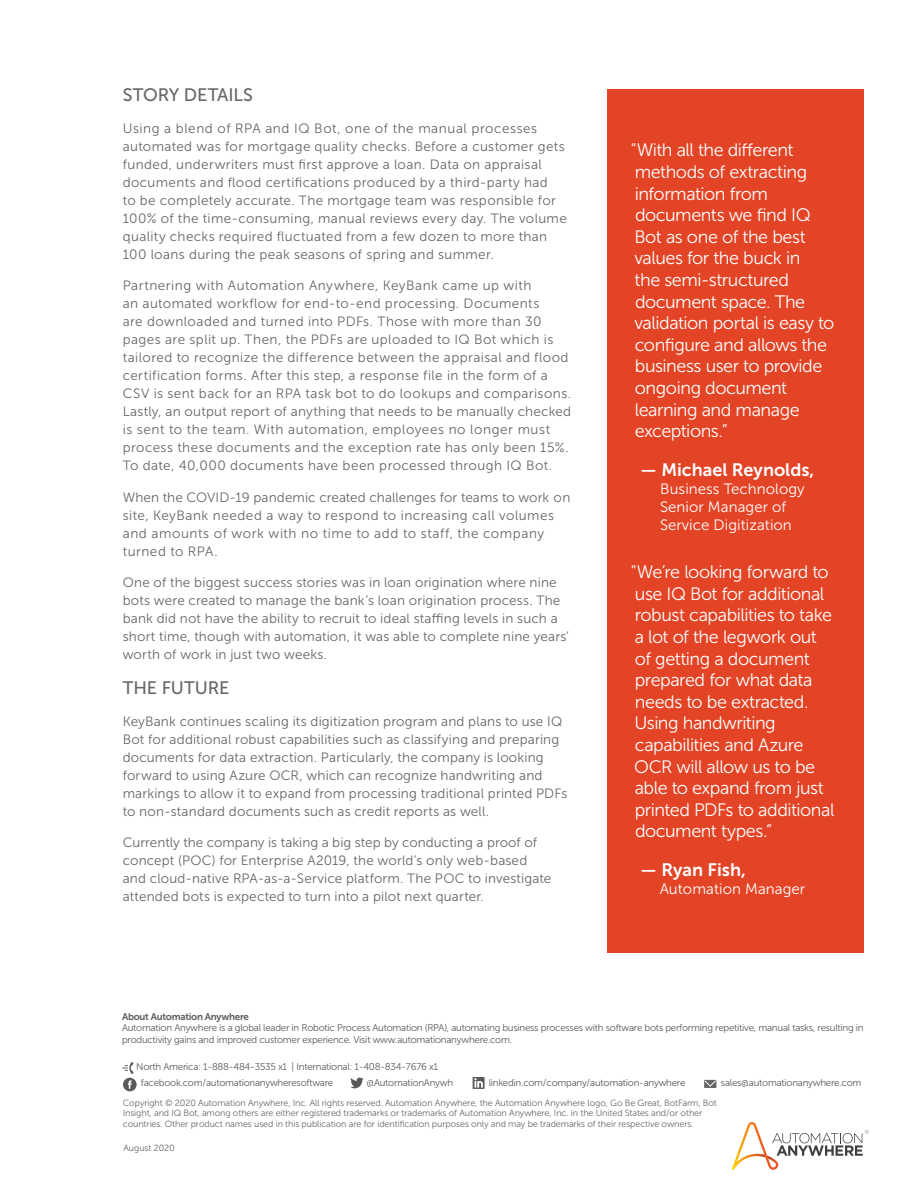
<style>
.page{position:relative;width:918px;height:1188px;background:#fff}
.page>*{position:absolute;margin:0;border:0;box-sizing:border-box;transform-origin:0 0}
.t1{font:18px/21.6px "Museo Sans 300";letter-spacing:-.025em;color:#fff}
.t2{font:18px "Museo Sans 700";color:#fff}
.t3{font:18px "Museo Sans 500";letter-spacing:-.005em;color:#666}
.t4{font:15px/18px "Museo Sans 300";letter-spacing:.005em;color:#fff}
.t5{font:13.5px/18px "Museo Sans 300";letter-spacing:.02em;color:#666}
.t6{font:9.75px/11.7px "Museo Sans 300";letter-spacing:-.025em;color:#58595b}
.t7{font:9.75px "Museo Sans 700";letter-spacing:-.025em;color:#58595b}
.t8{font:9px/10.8px "Museo Sans 300";letter-spacing:-.01em;color:#686868}
</style>
<div class="page">
<div style="left:608px;top:89px;width:256px;height:864px;background:#e34426"></div>
<svg style="left:473px;top:1077px;width:12px;height:12px"></svg>
<svg style="left:122px;top:1062px;width:12px;height:12px"></svg>
<svg style="left:350px;top:1078px;width:14px;height:10px"></svg>
<svg style="left:704px;top:1080px;width:12px;height:8px"></svg>
<div style="left:123px;top:1078px;width:14px;height:13px;background:#58595b;border-radius:50%"></div>
<svg style="left:128px;top:1081px;width:4px;height:8px"></svg>
<svg style="left:732px;top:1122px;width:137px;height:48px"></svg>
<h1 class="t3" style="left:123px;top:85px;width:132px">STORY DETAILS</h1>
<p class="t5" style="left:123px;top:119px;width:446px">Using a blend of RPA and IQ Bot, one of the manual processes automated was for mortgage quality checks. Before a customer gets funded, underwriters must first approve a loan. Data on appraisal documents and flood certifications produced by a third-party had<br>to be completely accurate. The mortgage team was responsible for 100% of the time-consuming, manual reviews every day. The volume quality checks required fluctuated from a few dozen to more than 100 loans during the peak seasons of spring and summer.</p>
<p class="t5" style="left:123px;top:277px;width:450px">Partnering with Automation Anywhere, KeyBank came up with<br>an automated workflow for end-to-end processing. Documents<br>are downloaded and turned into PDFs. Those with more than 30 pages are split up. Then, the PDFs are uploaded to IQ Bot which is tailored to recognize the difference between the appraisal and flood certification forms. After this step, a response file in the form of a CSV is sent back for an RPA task bot to do lookups and comparisons.<br>Lastly, an output report of anything that needs to be manually checked is sent to the team. With automation, employees no longer must process these documents and the exception rate has only been 15%.<br>To date, 40,000 documents have been processed through IQ Bot.</p>
<p class="t5" style="left:123px;top:488px;width:449px">When the COVID-19 pandemic created challenges for teams to work on site, KeyBank needed a way to respond to increasing call volumes and amounts of work with no time to add to staff, the company turned to RPA.</p>
<p class="t5" style="left:123px;top:574px;width:448px">One of the biggest success stories was in loan origination where nine bots were created to manage the bank’s loan origination process. The bank did not have the ability to recruit to ideal staffing levels in such a short time, though with automation, it was able to complete nine years’ worth of work in just two weeks.</p>
<h1 class="t3" style="left:123px;top:678px;width:108px">THE FUTURE</h1>
<p class="t5" style="left:123px;top:712px;width:446px">KeyBank continues scaling its digitization program and plans to use IQ Bot for additional robust capabilities such as classifying and preparing documents for data extraction. Particularly, the company is looking forward to using Azure OCR, which can recognize handwriting and markings to allow it to expand from processing traditional printed PDFs to non-standard documents such as credit reports as well.</p>
<p class="t5" style="left:123px;top:834px;width:430px">Currently the company is taking a big step by conducting a proof of concept (POC) for Enterprise A2019, the world’s only web-based and cloud-native RPA-as-a-Service platform. The POC to investigate attended bots is expected to turn into a pilot next quarter.</p>
<p class="t1" style="left:631px;top:140px;width:205px">"With all the different methods of extracting information from documents we find IQ<br>Bot as one of the best values for the buck in<br>the semi-structured document space. The validation portal is easy to configure and allows the business user to provide ongoing document learning and manage exceptions.”</p>
<h1 class="t2" style="left:641px;top:459px;width:175px">— Michael Reynolds,</h1>
<p class="t4" style="left:660px;top:479px;width:146px">Business Technology<br>Senior Manager of<br>Service Digitization</p>
<p class="t1" style="left:631px;top:561px;width:205px">"We’re looking forward to use IQ Bot for additional robust capabilities to take a lot of the legwork out<br>of getting a document prepared for what data needs to be extracted.<br>Using handwriting capabilities and Azure<br>OCR will allow us to be able to expand from just printed PDFs to additional document types.”</p>
<h1 class="t2" style="left:641px;top:859px;width:107px">— Ryan Fish,</h1>
<p class="t4" style="left:660px;top:880px;width:147px">Automation Manager</p>
<p class="t7" style="left:122px;top:1011px;width:128px">About Automation Anywhere</p>
<p class="t6" style="left:122px;top:1022px;width:743px">Automation Anywhere is a global leader in Robotic Process Automation (RPA), automating business processes with software bots performing repetitive, manual tasks, resulting in productivity gains and improved customer experience. Visit www.automationanywhere.com.</p>
<p class="t6" style="left:141px;top:1058px;width:299px;line-height:16.5px;text-indent:-5px">North America: 1-888-484-3535 x1 | International: 1-408-834-7676 x1 facebook.com/automationanywheresoftware</p>
<p class="t6" style="left:366px;top:1077px;width:88px">@AutomationAnywh</p>
<p class="t6" style="left:489px;top:1077px;width:198px">linkedin.com/company/automation-anywhere</p>
<p class="t6" style="left:721px;top:1077px;width:142px">sales@automationanywhere.com</p>
<p class="t8" style="left:123px;top:1097px;width:596px">Copyright © 2020 Automation Anywhere, Inc. All rights reserved. Automation Anywhere, the Automation Anywhere logo, Go Be Great, BotFarm, Bot<br>Insight, and IQ Bot, among others are either registered trademarks or trademarks of Automation Anywhere, Inc. in the United States and/or other countries. Other product names used in this publication are for identification purposes only and may be trademarks of their respective owners.</p>
<p class="t8" style="left:124px;top:1143px;width:53px">August 2020</p>
</div>
